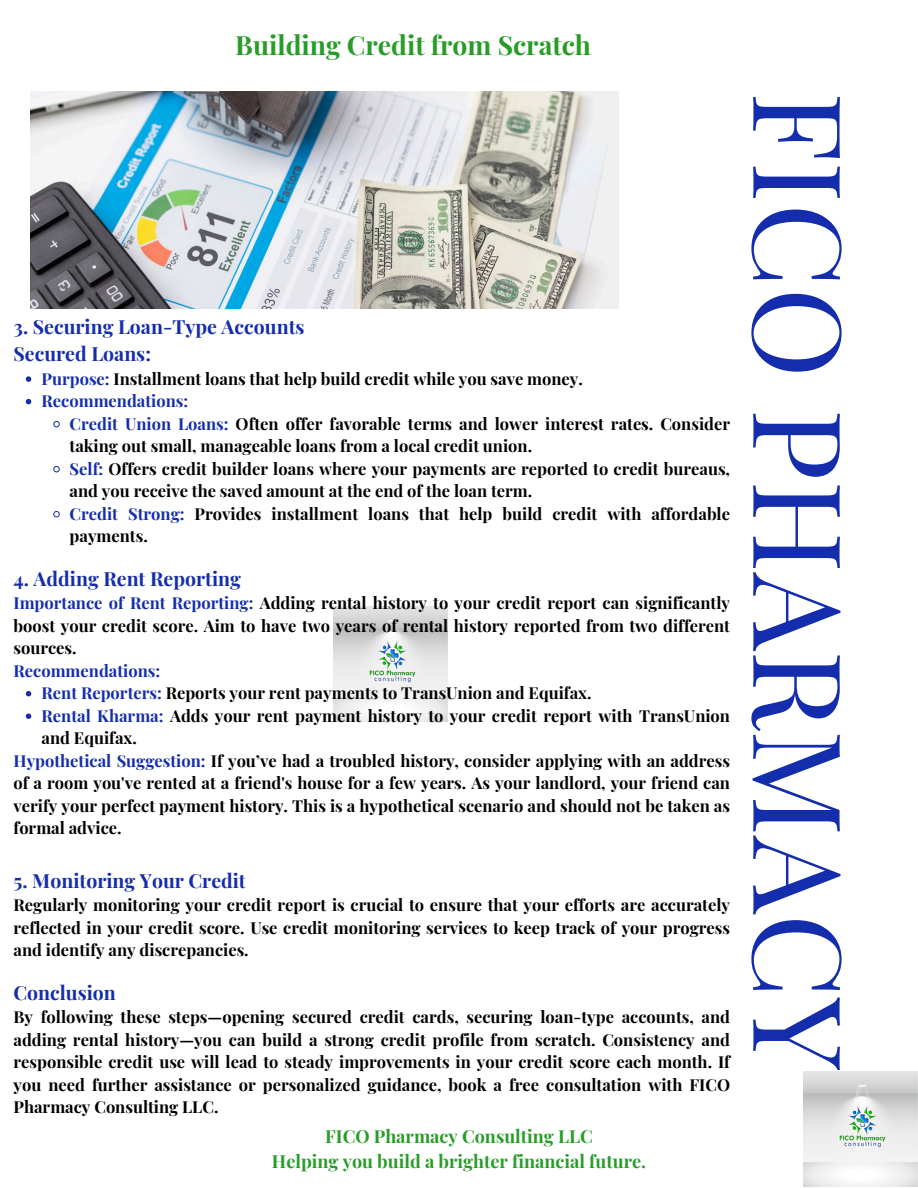
<style>
.page{position:relative;width:918px;height:1188px;background:#fff}
.page>*{position:absolute;margin:0;border:0;box-sizing:border-box;transform-origin:0 0}
.t1{font:122.55px "Playfair Display";color:#142dad}
.t2{font:700 26.55px "Playfair Display";color:#279d28}
.t3{font:700 19.5px/27.3px "Playfair Display";color:#142dad}
.t4{font:700 18px/24.8px "Playfair Display";color:#279d28;text-align:center}
.t5{font:700 16.5px/22.5px "Playfair Display";color:#000}
.t6{font:700 16.5px "Playfair Display";color:#142dad}
.s1{color:#142dad}
</style>
<div class="page">
<img style="left:30px;top:92px;width:589px;height:217px">
<img style="left:333px;top:606px;width:115px;height:115px">
<svg style="left:26px;top:376px;width:5px;height:6px"></svg>
<svg style="left:26px;top:399px;width:5px;height:5px"></svg>
<svg style="left:53px;top:421px;width:7px;height:7px"></svg>
<svg style="left:53px;top:466px;width:7px;height:7px"></svg>
<svg style="left:53px;top:511px;width:7px;height:7px"></svg>
<svg style="left:26px;top:691px;width:5px;height:5px"></svg>
<svg style="left:26px;top:713px;width:5px;height:6px"></svg>
<img style="left:803px;top:1072px;width:115px;height:114px">
<h3 class="t2" style="left:235px;top:26px;width:357px">Building Credit from Scratch</h3>
<p class="t3" style="left:14px;top:312px;width:293px">3. Securing Loan-Type Accounts<br>Secured Loans:</p>
<p class="t5" style="left:42px;top:366px;width:543px"><span class="s1">Purpose:</span> Installment loans that help build credit while you save money.</p>
<p class="t6" style="left:42px;top:389px;width:148px">Recommendations:</p>
<p class="t5" style="left:70px;top:411px;width:662px"><span class="s1">Credit Union Loans:</span> Often offer favorable terms and lower interest rates. Consider taking out small, manageable loans from a local credit union.</p>
<p class="t5" style="left:70px;top:457px;width:662px"><span class="s1">Self:</span> Offers credit builder loans where your payments are reported to credit bureaus, and you receive the saved amount at the end of the loan term.</p>
<h4 class="t5" style="left:70px;top:502px;width:662px"><span class="s1">Credit Strong:</span> Provides installment loans that help build credit with affordable payments.</h4>
<p class="t3" style="left:14px;top:564px;width:229px">4. Adding Rent Reporting</p>
<p class="t5" style="left:14px;top:591px;width:718px;text-align:justify"><span class="s1">Importance of Rent Reporting:</span> Adding rental history to your credit report can significantly boost your credit score. Aim to have two years of rental history reported from two different sources.</p>
<p class="t6" style="left:14px;top:659px;width:148px">Recommendations:</p>
<p class="t5" style="left:42px;top:681px;width:551px"><span class="s1">Rent Reporters:</span> Reports your rent payments to TransUnion and Equifax.</p>
<h4 class="t5" style="left:42px;top:704px;width:690px"><span class="s1">Rental Kharma:</span> Adds your rent payment history to your credit report with TransUnion and Equifax.</h4>
<h4 class="t5" style="left:14px;top:749px;width:718px;text-align:justify"><span class="s1">Hypothetical Suggestion:</span> If you’ve had a troubled history, consider applying with an address of a room you've rented at a friend's house for a few years. As your landlord, your friend can verify your perfect payment history. This is a hypothetical scenario and should not be taken as formal advice.</h4>
<h4 class="t3" style="left:14px;top:866px;width:234px">5. Monitoring Your Credit</h4>
<h4 class="t5" style="left:14px;top:893px;width:718px;text-align:justify">Regularly monitoring your credit report is crucial to ensure that your efforts are accurately reflected in your credit score. Use credit monitoring services to keep track of your progress and identify any discrepancies.</h4>
<p class="t3" style="left:14px;top:978px;width:104px">Conclusion</p>
<p class="t5" style="left:14px;top:1005px;width:718px;text-align:justify">By following these steps—opening secured credit cards, securing loan-type accounts, and adding rental history—you can build a strong credit profile from scratch. Consistency and responsible credit use will lead to steady improvements in your credit score each month. If you need further assistance or personalized guidance, book a free consultation with FICO Pharmacy Consulting LLC.</p>
<h1 class="t4" style="left:272px;top:1123px;width:376px">FICO Pharmacy Consulting LLC<br>Helping you build a brighter financial future.</h1>
<h2 class="t1" style="left:886px;top:92px;width:980px;rotate:90deg">FICO PHARMACY</h2>
</div>
